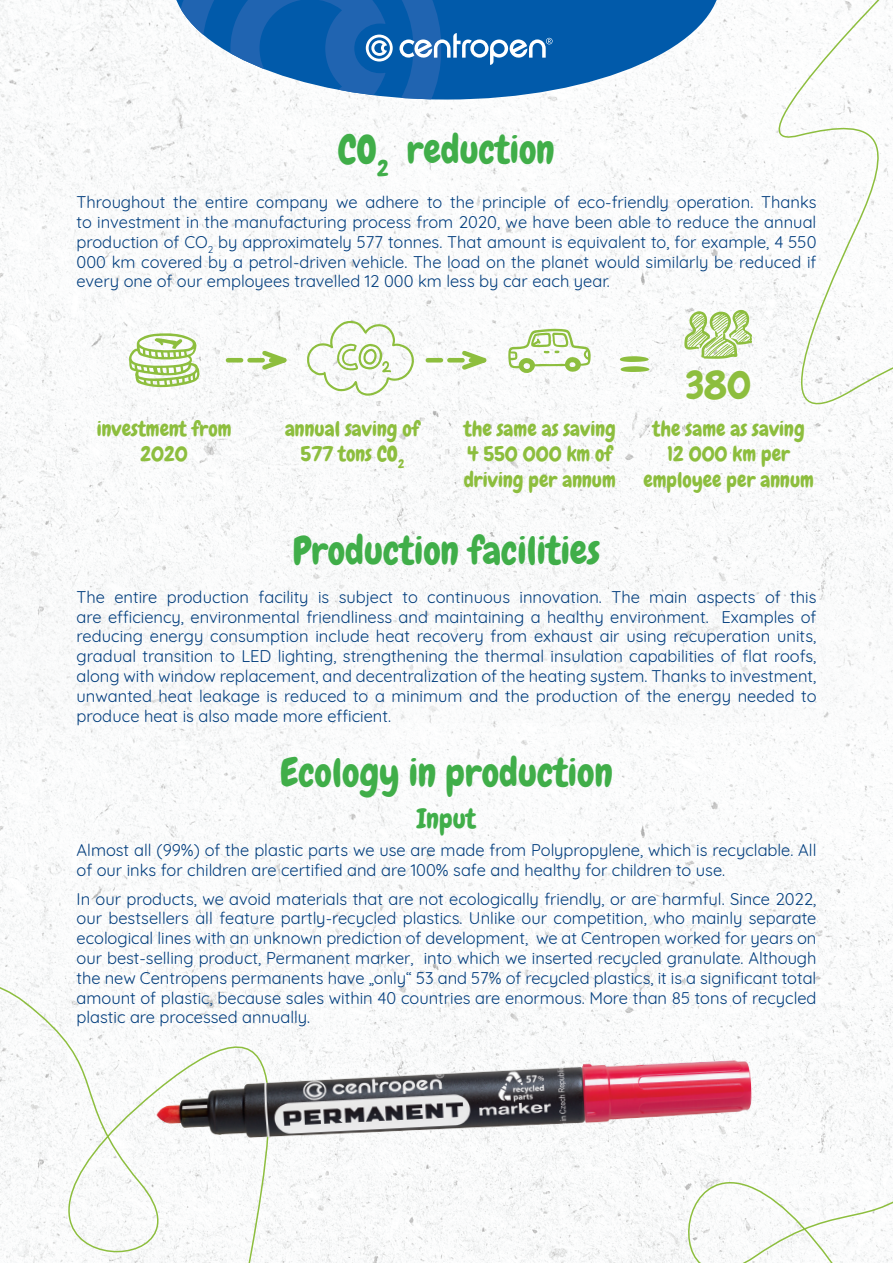
<style>
.page{position:relative;width:893px;height:1263px;background:#fff}
.page>*{position:absolute;margin:0;border:0;box-sizing:border-box;transform-origin:0 0}
.t1{font:70.35px "Chewy";color:#8dbe3e}
.t2{font:39px "Chewy";color:#40ae49}
.t3{font:38.7px "Chewy";color:#8dbe3e}
.t4{font:27px "Chewy";color:#40ae49}
.t5{font:21px/25.3px "Chewy";color:#8dbe3e;text-align:center}
.t6{font:16.5px/19.8px "Quicksand";color:#013d7d;text-align:justify}
</style>
<div class="page">
<img style="left:0;top:0;width:715px;height:541px">
<img style="left:0;top:541px;width:893px;height:311px">
<svg style="left:172px;top:0;width:543px;height:100px;fill:#015aaa"></svg>
<svg style="left:174px;top:0;width:379px;height:100px"></svg>
<svg style="left:129px;top:333px;width:71px;height:55px"></svg>
<svg style="left:508px;top:329px;width:83px;height:45px"></svg>
<svg style="left:306px;top:320px;width:109px;height:76px"></svg>
<svg style="left:228px;top:347px;width:70px;height:26px"></svg>
<svg style="left:428px;top:347px;width:69px;height:26px"></svg>
<svg style="left:0;top:836px;width:465px;height:427px"></svg>
<svg style="left:193px;top:852px;width:700px;height:411px"></svg>
<svg style="left:715px;top:0;width:178px;height:635px"></svg>
<svg style="left:684px;top:309px;width:69px;height:50px"></svg>
<img style="left:140px;top:1037px;width:673px;height:126px">
<p class="t2" style="left:338px;top:125px;width:218px">CO<sub>2</sub> reduction</p>
<p class="t6" style="left:77px;top:191px;width:741px">Throughout the entire company we adhere to the principle of eco-friendly operation. Thanks to investment in the manufacturing process from 2020, we have been able to reduce the annual production of CO<sub>2</sub> by approximately 577 tonnes. That amount is equivalent to, for example, 4 550<br>000 km covered by a petrol-driven vehicle. The load on the planet would similarly be reduced if every one of our employees travelled 12 000 km less by car each year.</p>
<p class="t5" style="left:97px;top:416px;width:136px">investment from<br>2020</p>
<p class="t5" style="left:285px;top:416px;width:136px">annual saving of<br>577 tons CO<sub>2</sub></p>
<p class="t1" style="left:618px;top:313px;width:35px">=</p>
<p class="t3" style="left:685px;top:360px;width:67px">380</p>
<p class="t5" style="left:464px;top:416px;width:154px;text-align:left">the same as saving<br>4 550 000 km of driving per annum</p>
<p class="t5" style="left:643px;top:416px;width:172px">the same as saving<br>12 000 km per employee per annum</p>
<p class="t2" style="left:293px;top:526px;width:309px">Production facilities</p>
<p class="t6" style="left:77px;top:585px;width:741px">The entire production facility is subject to continuous innovation. The main aspects of this are efficiency, environmental friendliness and maintaining a healthy environment. Examples of reducing energy consumption include heat recovery from exhaust air using recuperation units, gradual transition to LED lighting, strengthening the thermal insulation capabilities of flat roofs, along with window replacement, and decentralization of the heating system. Thanks to investment, unwanted heat leakage is reduced to a minimum and the production of the energy needed to produce heat is also made more efficient.</p>
<p class="t2" style="left:280px;top:748px;width:334px">Ecology in production</p>
<p class="t4" style="left:417px;top:802px;width:61px">Input</p>
<p class="t6" style="left:77px;top:839px;width:741px">Almost all (99%) of the plastic parts we use are made from Polypropylene, which is recyclable. All of our inks for children are certified and are 100% safe and healthy for children to use.</p>
<p class="t6" style="left:77px;top:887px;width:741px">In our products, we avoid materials that are not ecologically friendly, or are harmful. Since 2022, our bestsellers all feature partly-recycled plastics. Unlike our competition, who mainly separate ecological lines with an unknown prediction of development, we at Centropen worked for years on our best-selling product, Permanent marker, into which we inserted recycled granulate. Although the new Centropens permanents have „only“ 53 and 57% of recycled plastics, it is a significant total amount of plastic, because sales within 40 countries are enormous. More than 85 tons of recycled plastic are processed annually.</p>
</div>
